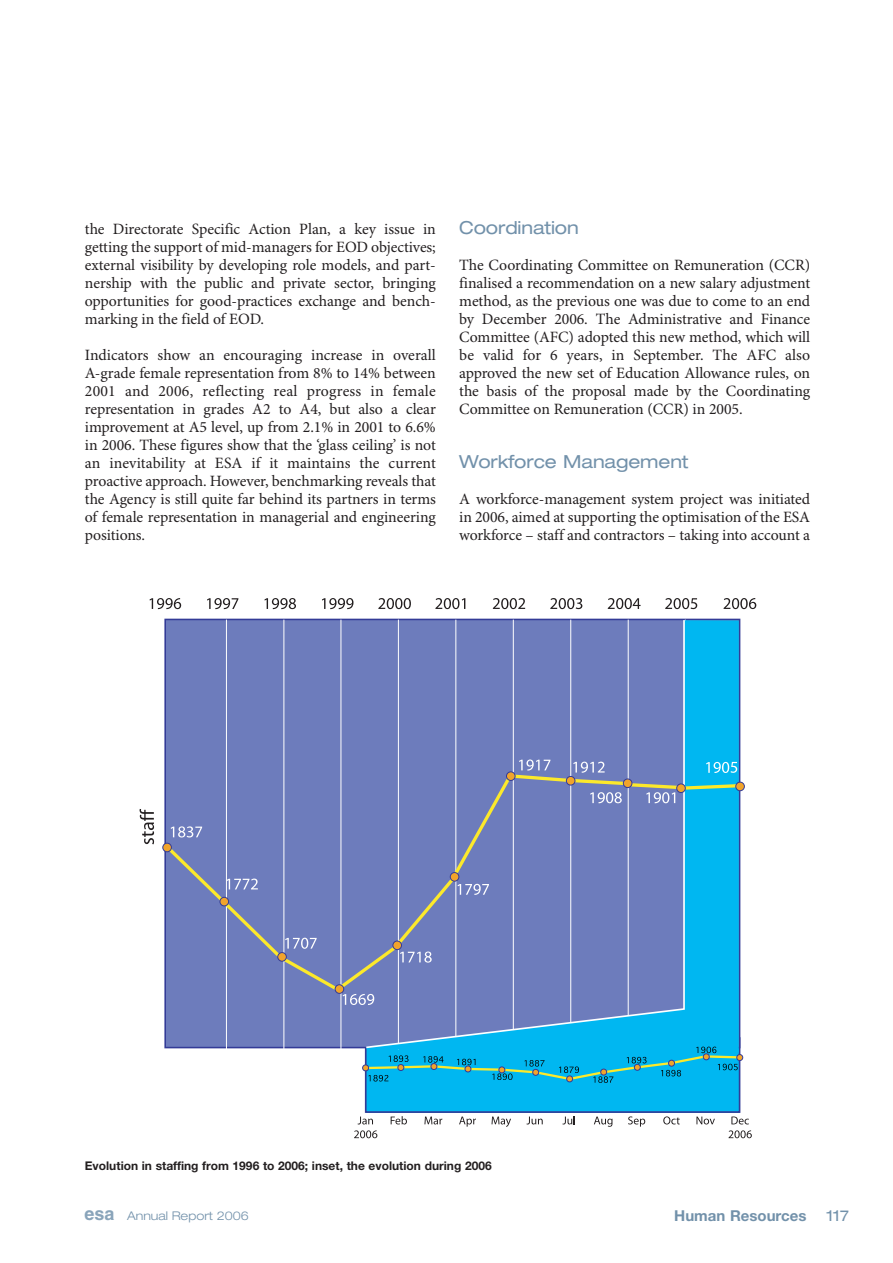
<style>
.page{position:relative;width:893px;height:1263px;background:#fff}
.page>*{position:absolute;margin:0;border:0;box-sizing:border-box;transform-origin:0 0}
.t1{font:expanded 18px "Helvetica Neue LT Std";letter-spacing:-.005em;color:#7291aa}
.t2{font:15.75px/18px "Minion Pro";letter-spacing:-.005em;color:#231f20;text-align:justify}
.t3{font:700 15px "Helvetica Neue LT Std";color:#7291aa}
.t4{font:expanded 15px "Helvetica Neue LT Std";color:#7291aa}
.t5{font:700 12px "Helvetica Neue LT Std";color:#231f20}
.t6{font:300 expanded 12px "Helvetica Neue LT Std";color:#7291aa}
.s1{font-family:"Helvetica LT Std";font-weight:700;font-stretch:normal;font-size:18px;color:#89a4ba}
</style>
<div class="page">
<svg style="left:139px;top:598px;width:618px;height:541px"></svg>
<p class="t2" style="left:85px;top:221px;width:352px">the Directorate Specific Action Plan, a key issue in getting the support of mid-managers for EOD objectives; external visibility by developing role models, and part&shy;nership with the public and private sector, bringing opportunities for good-practices exchange and bench&shy;marking in the field of EOD.</p>
<p class="t2" style="left:85px;top:347px;width:352px">Indicators show an encouraging increase in overall A-grade female representation from 8% to 14% between 2001 and 2006, reflecting real progress in female representation in grades A2 to A4, but also a clear improvement at A5 level, up from 2.1% in 2001 to 6.6% in 2006. These figures show that the ‘glass ceiling’ is not an inevitability at ESA if it maintains the current proactive approach. However, benchmarking reveals that the Agency is still quite far behind its partners in terms of female representation in managerial and engineering positions.</p>
<p class="t1" style="left:459px;top:221px;width:121px">Coordination</p>
<p class="t2" style="left:459px;top:257px;width:352px">The Coordinating Committee on Remuneration (CCR) finalised a recommendation on a new salary adjustment method, as the previous one was due to come to an end by December 2006. The Administrative and Finance Committee (AFC) adopted this new method, which will be valid for 6 years, in September. The AFC also approved the new set of Education Allowance rules, on the basis of the proposal made by the Coordinating Committee on Remuneration (CCR) in 2005.</p>
<p class="t1" style="left:459px;top:455px;width:231px">Workforce Management</p>
<p class="t2" style="left:459px;top:491px;width:352px">A workforce-management system project was initiated in 2006, aimed at supporting the optimisation of the ESA workforce – staff and contractors – taking into account a</p>
<p class="t5" style="left:85px;top:1162px;width:408px">Evolution in staffing from 1996 to 2006; inset, the evolution during 2006</p>
<p class="t6" style="left:85px;top:1211px;width:166px"><span class="s1">esa</span> Annual Report 2006</p>
<p class="t3" style="left:674px;top:1210px;width:134px">Human Resources</p>
<p class="t4" style="left:826px;top:1210px;width:24px">117</p>
</div>
